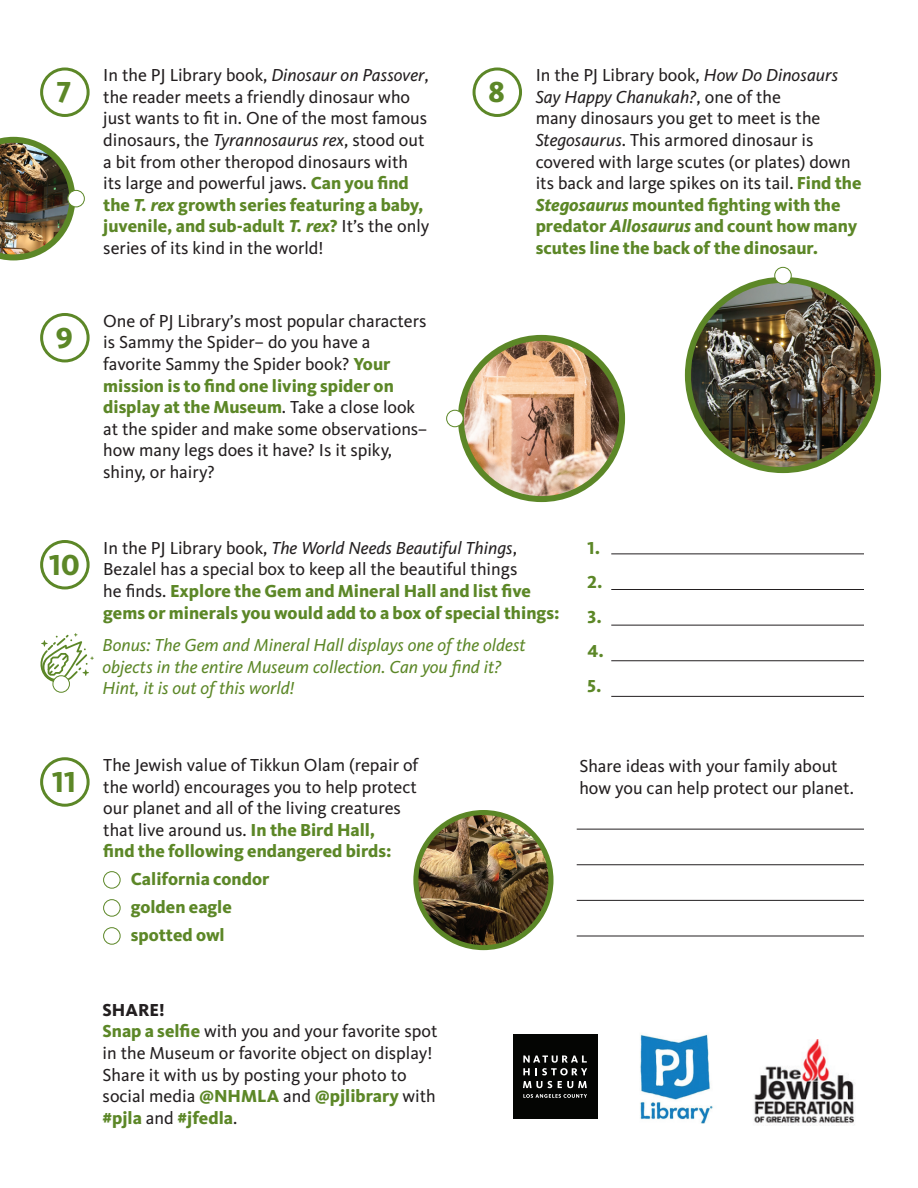
<style>
.page{position:relative;width:918px;height:1188px;background:#fff}
.page>*{position:absolute;margin:0;border:0;box-sizing:border-box;transform-origin:0 0}
.t1{font:800 30px "Kievit OT";color:#5c8727}
.t2{font:18px/21.6px "Kievit OT";color:#231f20}
.t3{font:800 18px/34.5px "Kievit OT";color:#5c8727}
.t4{font:italic 18px/21.6px "Kievit OT";color:#5c8727}
.s1{font-style:italic}
.s2{font-weight:800;color:#5c8727}
.s3{font-weight:800;font-style:italic;color:#5c8727}
.s4{font-weight:400;color:#231f20}
.s5{font-weight:400;font-style:italic;color:#231f20}
.s6{font-weight:800}
</style>
<div class="page">
<hr style="left:611px;top:554px;width:253px;height:1px;background:#231f20">
<hr style="left:577px;top:829px;width:287px;height:1px;background:#231f20">
<hr style="left:611px;top:589px;width:253px;height:1px;background:#231f20">
<hr style="left:577px;top:864px;width:287px;height:1px;background:#231f20">
<hr style="left:611px;top:625px;width:253px;height:1px;background:#231f20">
<hr style="left:577px;top:900px;width:287px;height:1px;background:#231f20">
<hr style="left:611px;top:660px;width:253px;height:1px;background:#231f20">
<hr style="left:577px;top:936px;width:287px;height:1px;background:#231f20">
<hr style="left:611px;top:696px;width:253px;height:1px;background:#231f20">
<div style="left:40px;top:68px;width:50px;height:49px;border:3px solid #5c8727;border-radius:50%"></div>
<div style="left:40px;top:313px;width:50px;height:49px;border:3px solid #5c8727;border-radius:50%"></div>
<div style="left:40px;top:540px;width:50px;height:49px;border:3px solid #5c8727;border-radius:50%"></div>
<div style="left:40px;top:757px;width:50px;height:50px;border:3px solid #5c8727;border-radius:50%"></div>
<div style="left:473px;top:68px;width:49px;height:49px;border:3px solid #5c8727;border-radius:50%"></div>
<div style="left:513px;top:1035px;width:85px;height:84px;background:#040503"></div>
<svg style="left:523px;top:1055px;width:64px;height:20px"></svg>
<svg style="left:523px;top:1081px;width:29px;height:7px"></svg>
<svg style="left:558px;top:1081px;width:29px;height:7px"></svg>
<svg style="left:523px;top:1094px;width:64px;height:4px"></svg>
<img style="left:640px;top:1034px;width:73px;height:89px">
<img style="left:754px;top:1040px;width:101px;height:85px">
<div style="left:103px;top:871px;width:17px;height:18px;border:1px solid #5c8727;border-radius:50%"></div>
<div style="left:103px;top:899px;width:17px;height:18px;border:1px solid #5c8727;border-radius:50%"></div>
<div style="left:103px;top:927px;width:17px;height:18px;border:1px solid #5c8727;border-radius:50%"></div>
<img style="left:0;top:137px;width:75px;height:123px">
<img style="left:461px;top:338px;width:161px;height:161px;border-radius:81px">
<div style="left:458px;top:335px;width:167px;height:167px;border:6px solid #5c8727;border-radius:50%"></div>
<img style="left:416px;top:813px;width:135px;height:135px;border-radius:68px">
<div style="left:413px;top:810px;width:141px;height:140px;border:5px solid #5c8727;border-radius:50%"></div>
<img style="left:688px;top:280px;width:190px;height:190px;border-radius:95px">
<div style="left:685px;top:277px;width:196px;height:196px;border:6px solid #5c8727;border-radius:50%"></div>
<div style="left:68px;top:190px;width:16px;height:17px;background:#fff;border-radius:50%"></div>
<div style="left:68px;top:190px;width:17px;height:17px;border:1px solid #5c8727;border-radius:50%"></div>
<div style="left:447px;top:410px;width:16px;height:17px;background:#fff;border-radius:50%"></div>
<div style="left:446px;top:410px;width:17px;height:17px;border:1px solid #5c8727;border-radius:50%"></div>
<div style="left:775px;top:267px;width:16px;height:17px;background:#fff;border-radius:50%"></div>
<div style="left:774px;top:267px;width:18px;height:17px;border:1px solid #5c8727;border-radius:50%"></div>
<svg style="left:40px;top:633px;width:54px;height:50px"></svg>
<div style="left:53px;top:676px;width:16px;height:16px;background:#fff;border-radius:50%"></div>
<div style="left:53px;top:675px;width:17px;height:18px;border:1px solid #5c8727;border-radius:50%"></div>
<h1 class="t1" style="left:57px;top:74px;width:16px">7</h1>
<p class="t2" style="left:103px;top:65px;width:328px">In the PJ Library book, <span class="s1">Dinosaur on Passover</span>, the reader meets a friendly dinosaur who just wants to fit in. One of the most famous dinosaurs, the <span class="s1">Tyrannosaurus rex</span>, stood out a bit from other theropod dinosaurs with its large and powerful jaws. <span class="s2">Can you find the</span> <span class="s3">T. rex</span> <span class="s2">growth series featuring a baby, juvenile, and sub-adult</span> <span class="s3">T. rex</span><span class="s2">?</span> It’s the only series of its kind in the world!</p>
<h1 class="t1" style="left:489px;top:74px;width:18px">8</h1>
<p class="t2" style="left:536px;top:65px;width:327px">In the PJ Library book, <span class="s1">How Do Dinosaurs Say Happy Chanukah?</span>, one of the<br>many dinosaurs you get to meet is the <span class="s1">Stegosaurus</span>. This armored dinosaur is covered with large scutes (or plates) down its back and large spikes on its tail. <span class="s2">Find the </span><span class="s3">Stegosaurus</span> <span class="s2">mounted fighting with the predator</span> <span class="s3">Allosaurus</span> <span class="s2">and count how many scutes line the back of the dinosaur.</span></p>
<h1 class="t1" style="left:56px;top:320px;width:19px">9</h1>
<h1 class="t1" style="left:49px;top:547px;width:32px">10</h1>
<h1 class="t1" style="left:52px;top:764px;width:26px">11</h1>
<p class="t2" style="left:103px;top:310px;width:326px">One of PJ Library’s most popular characters is Sammy the Spider– do you have a favorite Sammy the Spider book? <span class="s2">Your mission is to find one living spider on display at the Museum</span>. Take a close look at the spider and make some observations– how many legs does it have? Is it spiky, shiny, or hairy?</p>
<p class="t3" style="left:103px;top:537px;width:458px;line-height:21.6px"><span class="s4">In the PJ Library book,</span> <span class="s5">The World Needs Beautiful Things</span><span class="s4">, Bezalel has a special box to keep all the beautiful things<br>he finds.</span> Explore the Gem and Mineral Hall and list five gems or minerals you would add to a box of special things:</p>
<p class="t4" style="left:103px;top:634px;width:425px">Bonus: The Gem and Mineral Hall displays one of the oldest objects in the entire Museum collection. Can you find it?<br>Hint, it is out of this world!</p>
<p class="t3" style="left:588px;top:530px;width:18px">1.<br>2.<br>3.<br>4.<br>5.</p>
<p class="t2" style="left:103px;top:754px;width:317px">The Jewish value of Tikkun Olam (repair of the world) encourages you to help protect our planet and all of the living creatures that live around us. <span class="s2">In the Bird Hall,<br>find the following endangered birds:</span></p>
<p class="t3" style="left:131px;top:866px;width:140px;line-height:27.6px">California condor golden eagle spotted owl</p>
<p class="t2" style="left:103px;top:999px;width:336px"><span class="s6">SHARE!<br></span><span class="s2">Snap a selfie</span> with you and your favorite spot in the Museum or favorite object on display!<br>Share it with us by posting your photo to social media <span class="s2">@NHMLA</span> and <span class="s2">@pjlibrary</span> with <span class="s2">#pjla</span> and <span class="s2">#jfedla</span>.</p>
<p class="t2" style="left:579px;top:756px;width:276px">Share ideas with your family about how you can help protect our planet.</p>
</div>
